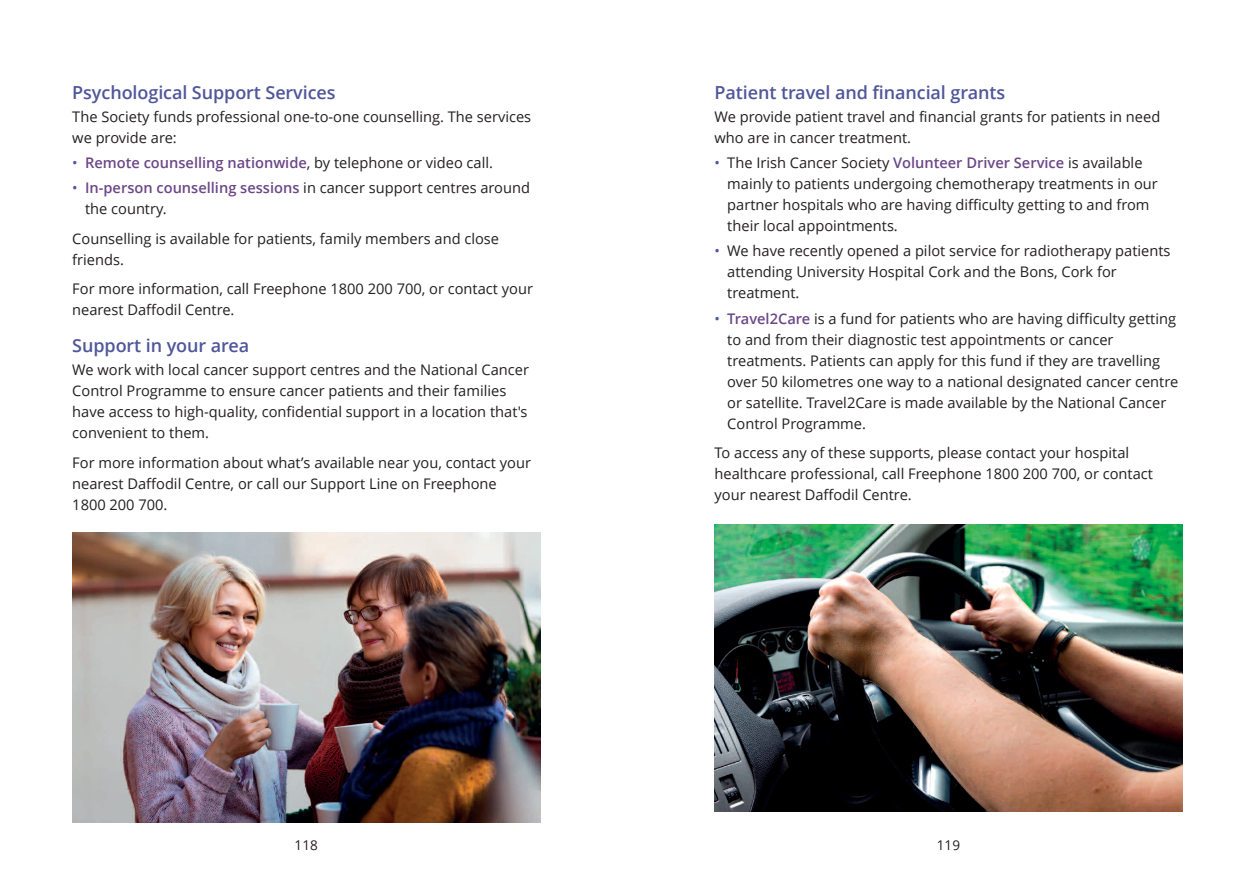
<style>
.page{position:relative;width:1259px;height:893px;background:#fff}
.page>*{position:absolute;margin:0;border:0;box-sizing:border-box;transform-origin:0 0}
.t1{font:600 18px "Open Sans";letter-spacing:-.005em;color:#4f569a}
.t2{font:14.7px/21px "Open Sans";color:#231f20}
.t3{font:600 14.7px "Open Sans";color:#6c4787}
.t4{font:13.5px "Open Sans";color:#231f20}
.s1{font-weight:400;color:#4f569a}
.s2{font-weight:400;color:#231f20}
.s3{color:#4f569a}
.s4{font-weight:600;color:#6c4787}
</style>
<div class="page">
<img style="left:72px;top:532px;width:468px;height:290px">
<img style="left:714px;top:524px;width:468px;height:288px">
<p class="t1" style="left:72px;top:80px;width:265px">Psychological Support Services</p>
<p class="t2" style="left:72px;top:106px;width:460px">The Society funds professional one-to-one counselling. The services we provide are:</p>
<p class="t3" style="left:72px;top:152px;width:422px"><span class="s1">•</span> Remote counselling nationwide<span class="s2">, by telephone or video call.</span></p>
<p class="t2" style="left:85px;top:177px;width:446px;text-indent:-13px"><span class="s3">•</span> <span class="s4">In-person counselling sessions</span> in cancer support centres around the country.</p>
<p class="t2" style="left:72px;top:228px;width:428px">Counselling is available for patients, family members and close friends.</p>
<p class="t2" style="left:72px;top:278px;width:462px">For more information, call Freephone 1800 200 700, or contact your nearest Daffodil Centre.</p>
<p class="t1" style="left:72px;top:333px;width:178px">Support in your area</p>
<p class="t2" style="left:72px;top:359px;width:458px">We work with local cancer support centres and the National Cancer Control Programme to ensure cancer patients and their families have access to high-quality, confidential support in a location that's convenient to them.</p>
<p class="t2" style="left:72px;top:452px;width:460px">For more information about what’s available near you, contact your nearest Daffodil Centre, or call our Support Line on Freephone<br>1800 200 700.</p>
<p class="t1" style="left:714px;top:80px;width:292px">Patient travel and financial grants</p>
<p class="t2" style="left:714px;top:106px;width:447px">We provide patient travel and financial grants for patients in need who are in cancer treatment.</p>
<p class="t2" style="left:727px;top:152px;width:432px;text-indent:-13px"><span class="s3">•</span> The Irish Cancer Society <span class="s4">Volunteer Driver Service</span> is available mainly to patients undergoing chemotherapy treatments in our partner hospitals who are having difficulty getting to and from their local appointments.</p>
<p class="t2" style="left:727px;top:240px;width:445px;text-indent:-13px"><span class="s3">•</span> We have recently opened a pilot service for radiotherapy patients attending University Hospital Cork and the Bons, Cork for treatment.</p>
<p class="t2" style="left:727px;top:307px;width:452px;text-indent:-13px"><span class="s3">•</span> <span class="s4">Travel2Care</span> is a fund for patients who are having difficulty getting to and from their diagnostic test appointments or cancer treatments. Patients can apply for this fund if they are travelling over 50 kilometres one way to a national designated cancer centre or satellite. Travel2Care is made available by the National Cancer Control Programme.</p>
<p class="t2" style="left:714px;top:442px;width:440px">To access any of these supports, please contact your hospital healthcare professional, call Freephone 1800 200 700, or contact your nearest Daffodil Centre.</p>
<p class="t4" style="left:295px;top:836px;width:25px">118</p>
<p class="t4" style="left:937px;top:836px;width:25px">119</p>
</div>
